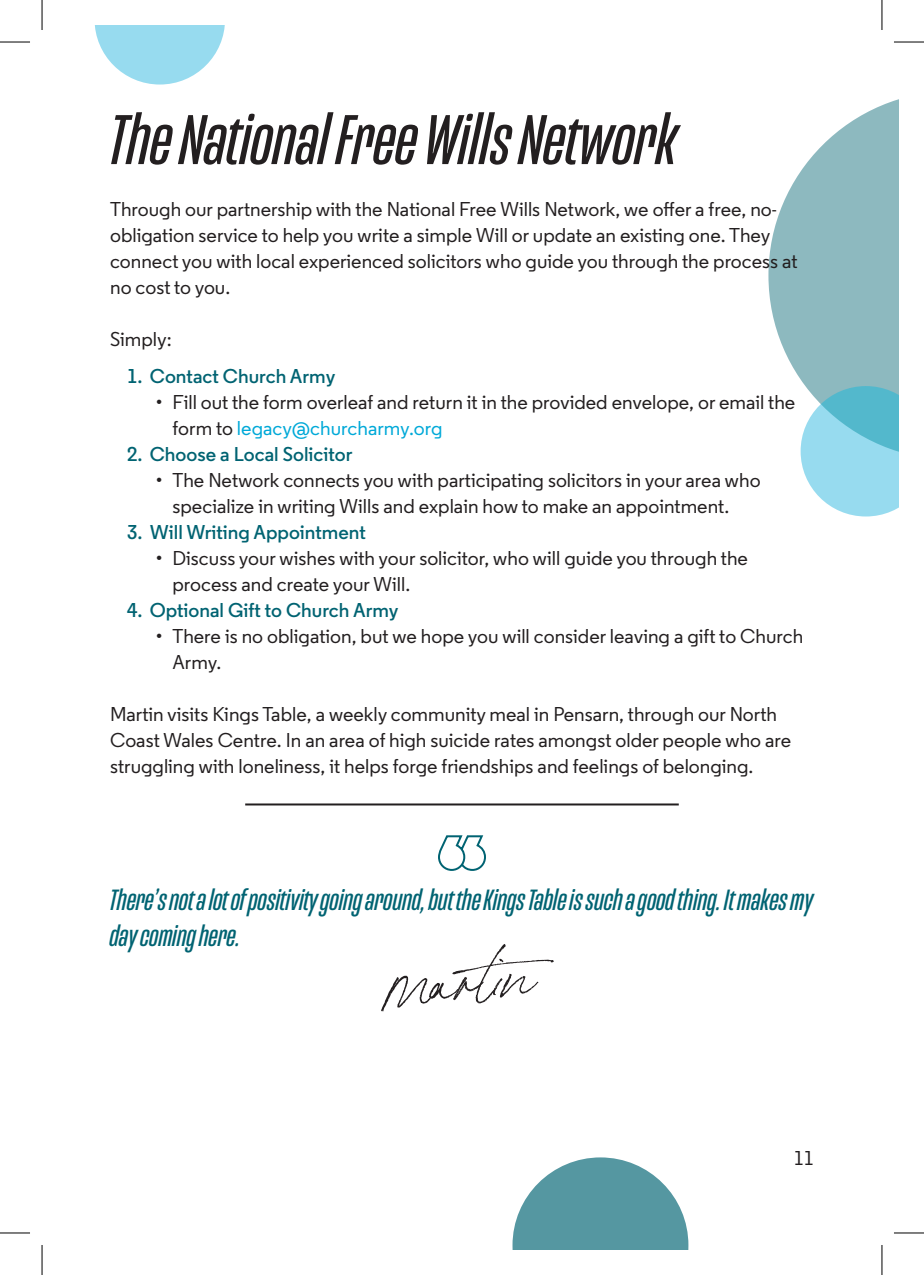
<style>
.page{position:relative;width:924px;height:1275px;background:#fff}
.page>*{position:absolute;margin:0;border:0;box-sizing:border-box;transform-origin:0 0}
.t1{font:italic 72px "Mongoose";color:#231f20}
.t2{font:72px "Bon Vivant";color:#231f20}
.t3{font:italic 30px/36px "Mongoose";color:#006372}
.t4{font:500 20px/26px "Regular";color:#231f20}
.t5{font:600 20px "Regular";color:#006372}
.s1{color:#00a9d8}
</style>
<div class="page">
<svg style="left:768px;top:99px;width:130px;height:287px;fill:#8db9bf"></svg>
<svg style="left:512px;top:1157px;width:176px;height:93px"></svg>
<svg style="left:800px;top:386px;width:98px;height:130px;background:#92d5e6"></svg>
<svg style="left:94px;top:25px;width:131px;height:60px"></svg>
<svg style="left:438px;top:835px;width:48px;height:36px"></svg>
<hr style="left:245px;top:803px;width:433px;height:2px;background:#231f20">
<hr style="left:0;top:42px;width:30px;height:1px;background:#000">
<hr style="left:893px;top:42px;width:30px;height:1px;background:#000">
<hr style="left:0;top:1232px;width:30px;height:1px;background:#000">
<hr style="left:893px;top:1232px;width:30px;height:1px;background:#000">
<hr style="left:42px;top:0;width:1px;height:30px;background:#000">
<hr style="left:42px;top:1245px;width:1px;height:30px;background:#000">
<hr style="left:881px;top:0;width:1px;height:30px;background:#000">
<hr style="left:881px;top:1245px;width:1px;height:30px;background:#000">
<h1 class="t1" style="left:110px;top:99px;width:570px">The National Free Wills Network</h1>
<p class="t4" style="left:110px;top:196px;width:688px">Through our partnership with the National Free Wills Network, we offer a free, no&shy;obligation service to help you write a simple Will or update an existing one. They connect you with local experienced solicitors who guide you through the process at no cost to you.</p>
<p class="t4" style="left:110px;top:326px;width:63px">Simply:</p>
<p class="t5" style="left:127px;top:364px;width:210px">1. Contact Church Army</p>
<p class="t4" style="left:172px;top:389px;width:624px;text-indent:-17px">• Fill out the form overleaf and return it in the provided envelope, or email the form to <span class="s1">legacy@churcharmy.org</span></p>
<p class="t5" style="left:127px;top:442px;width:227px">2. Choose a Local Solicitor</p>
<p class="t4" style="left:172px;top:467px;width:589px;text-indent:-17px">• The Network connects you with participating solicitors in your area who specialize in writing Wills and explain how to make an appointment.</p>
<p class="t5" style="left:127px;top:520px;width:240px">3. Will Writing Appointment</p>
<p class="t4" style="left:172px;top:545px;width:576px;text-indent:-17px">• Discuss your wishes with your solicitor, who will guide you through the process and create your Will.</p>
<p class="t5" style="left:127px;top:598px;width:273px">4. Optional Gift to Church Army</p>
<p class="t4" style="left:172px;top:623px;width:632px;text-indent:-17px">• There is no obligation, but we hope you will consider leaving a gift to Church<br>Army.</p>
<p class="t4" style="left:110px;top:701px;width:682px">Martin visits Kings Table, a weekly community meal in Pensarn, through our North<br>Coast Wales Centre. In an area of high suicide rates amongst older people who are struggling with loneliness, it helps forge friendships and feelings of belonging.</p>
<h2 class="t3" style="left:110px;top:882px;width:704px">There’s not a lot of positivity going around, but the Kings Table is such a good thing. It makes my day coming here.</h2>
<h1 class="t2" style="left:378px;top:936px;width:152px;rotate:-5deg">ma rtin</h1>
<p class="t4" style="left:793px;top:1145px;width:22px">11</p>
</div>
